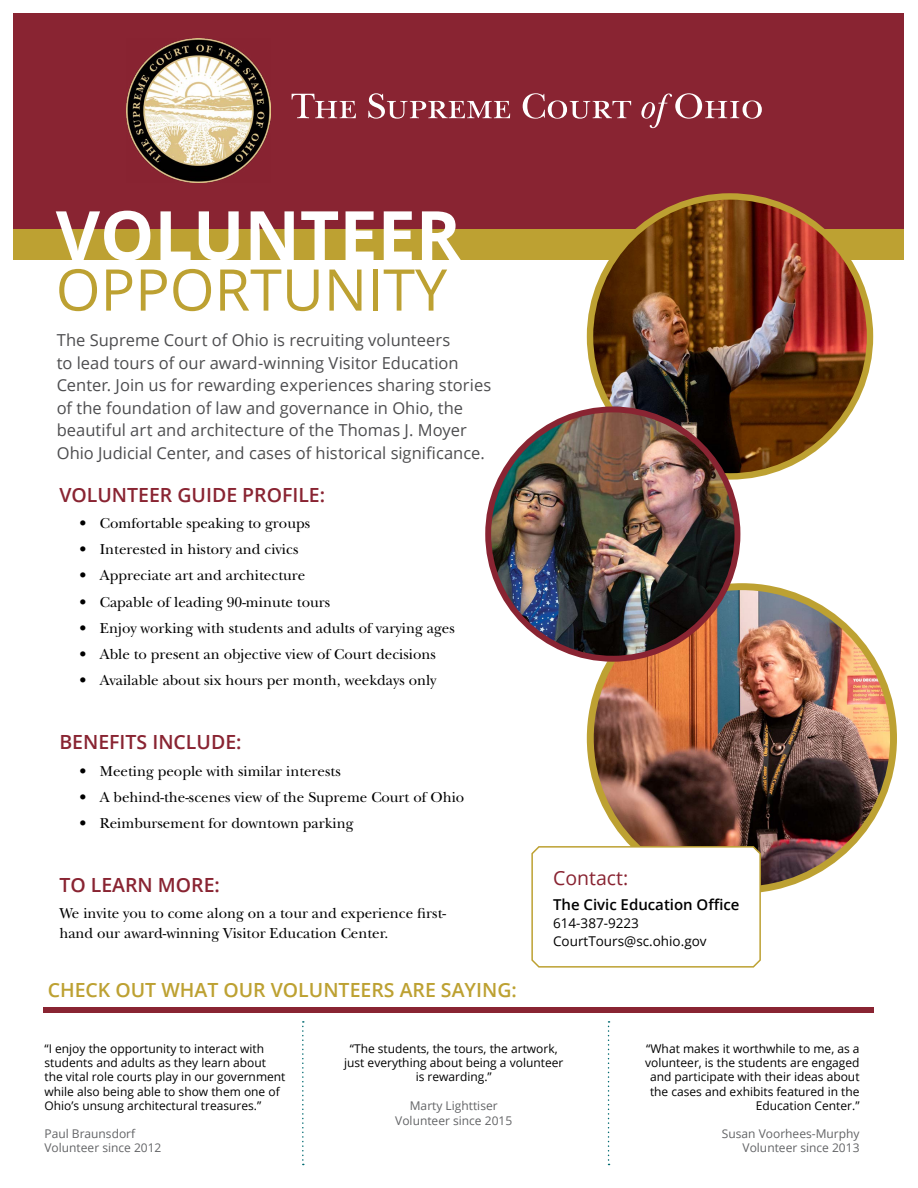
<style>
.page{position:relative;width:918px;height:1188px;background:#fff}
.page>*{position:absolute;margin:0;border:0;box-sizing:border-box;transform-origin:0 0}
.t1{font:700 68.25px "Open Sans";color:#fff}
.t2{font:57.45px "Open Sans";color:#bda132}
.t3{font:600 19.5px "Open Sans";color:#892432}
.t4{font:600 19.5px "Open Sans";color:#bda132}
.t5{font:19.5px "Open Sans";color:#892432}
.t6{font:16.5px/22.5px "Open Sans";color:#4d4d4f}
.Bullets{font:15px/19.5px "New Baskerville Std";color:#000}
.t7{font:600 15px "Open Sans";color:#000}
.t8{font:13.5px "Open Sans";color:#000}
.t9{font:12px/14.4px "Open Sans";color:#000}
.t10{font:12px "Open Sans";color:#636466}
</style>
<div class="page">
<div style="left:14px;top:14px;width:890px;height:245px;background:#892432"></div>
<div style="left:14px;top:229px;width:890px;height:30px;background:#bda132"></div>
<div style="left:44px;top:1007px;width:830px;height:5px;background:#892432"></div>
<svg style="left:302px;top:1021px;width:2px;height:144px"></svg>
<svg style="left:608px;top:1021px;width:2px;height:144px"></svg>
<img style="left:590px;top:587px;width:304px;height:303px;border-radius:152px">
<img style="left:590px;top:196px;width:280px;height:280px;border-radius:140px">
<img style="left:126px;top:39px;width:145px;height:144px">
<svg style="left:292px;top:94px;width:64px;height:24px"></svg>
<svg style="left:368px;top:93px;width:142px;height:26px"></svg>
<svg style="left:523px;top:93px;width:108px;height:26px"></svg>
<svg style="left:641px;top:93px;width:121px;height:35px"></svg>
<img style="left:488px;top:409px;width:249px;height:250px;border-radius:125px">
<div style="left:485px;top:407px;width:255px;height:255px;border:6px solid #892432;border-radius:50%"></div>
<svg style="left:531px;top:845px;width:231px;height:123px"></svg>
<p class="t1" style="left:56px;top:187px;width:407px">VOLUNTEER</p>
<p class="t2" style="left:56px;top:250px;width:393px">OPPORTUNITY</p>
<p class="t6" style="left:57px;top:328px;width:436px">The Supreme Court of Ohio is recruiting volunteers<br>to lead tours of our award-winning Visitor Education Center. Join us for rewarding experiences sharing stories of the foundation of law and governance in Ohio, the beautiful art and architecture of the Thomas J. Moyer Ohio Judicial Center, and cases of historical significance.</p>
<p class="t3" style="left:59px;top:481px;width:267px">VOLUNTEER GUIDE PROFILE:</p>
<p class="Bullets" style="left:80px;top:513px;width:232px">• Comfortable speaking to groups</p>
<p class="Bullets" style="left:80px;top:540px;width:220px">• Interested in history and civics</p>
<p class="Bullets" style="left:80px;top:566px;width:227px">• Appreciate art and architecture</p>
<p class="Bullets" style="left:80px;top:592px;width:252px">• Capable of leading 90-minute tours</p>
<p class="Bullets" style="left:80px;top:618px;width:377px">• Enjoy working with students and adults of varying ages</p>
<p class="Bullets" style="left:80px;top:645px;width:358px">• Able to present an objective view of Court decisions</p>
<p class="Bullets" style="left:80px;top:671px;width:358px">• Available about six hours per month, weekdays only</p>
<p class="t3" style="left:59px;top:729px;width:184px">BENEFITS INCLUDE:</p>
<p class="Bullets" style="left:80px;top:761px;width:263px">• Meeting people with similar interests</p>
<p class="Bullets" style="left:80px;top:787px;width:386px">• A behind-the-scenes view of the Supreme Court of Ohio</p>
<p class="Bullets" style="left:80px;top:814px;width:276px">• Reimbursement for downtown parking</p>
<p class="t3" style="left:59px;top:871px;width:162px">TO LEARN MORE:</p>
<p class="Bullets" style="left:59px;top:904px;width:388px">We invite you to come along on a tour and experience first&shy;hand our award-winning Visitor Education Center.</p>
<p class="t4" style="left:48px;top:976px;width:471px">CHECK OUT WHAT OUR VOLUNTEERS ARE SAYING:</p>
<p class="t5" style="left:553px;top:865px;width:77px">Contact:</p>
<p class="t7" style="left:553px;top:894px;width:188px">The Civic Education Office</p>
<p class="t8" style="left:553px;top:914px;width:87px">614-387-9223</p>
<p class="t8" style="left:553px;top:932px;width:155px">CourtTours@sc.ohio.gov</p>
<p class="t9" style="left:44px;top:1041px;width:243px">“I enjoy the opportunity to interact with students and adults as they learn about the vital role courts play in our government while also being able to show them one of Ohio’s unsung architectural treasures.”</p>
<p class="t10" style="left:44px;top:1125px;width:92px">Paul Braunsdorf</p>
<p class="t10" style="left:44px;top:1140px;width:119px">Volunteer since 2012</p>
<p class="t9" style="left:344px;top:1041px;width:221px;text-align:center">“The students, the tours, the artwork, just everything about being a volunteer is rewarding.”</p>
<p class="t10" style="left:410px;top:1098px;width:89px">Marty Lighttiser</p>
<p class="t10" style="left:395px;top:1112px;width:119px">Volunteer since 2015</p>
<p class="t9" style="left:645px;top:1041px;width:216px;text-align:right">“What makes it worthwhile to me, as a volunteer, is the students are engaged and participate with their ideas about the cases and exhibits featured in the Education Center.”</p>
<p class="t10" style="left:722px;top:1125px;width:139px">Susan Voorhees-Murphy</p>
<p class="t10" style="left:743px;top:1140px;width:119px">Volunteer since 2013</p>
</div>
